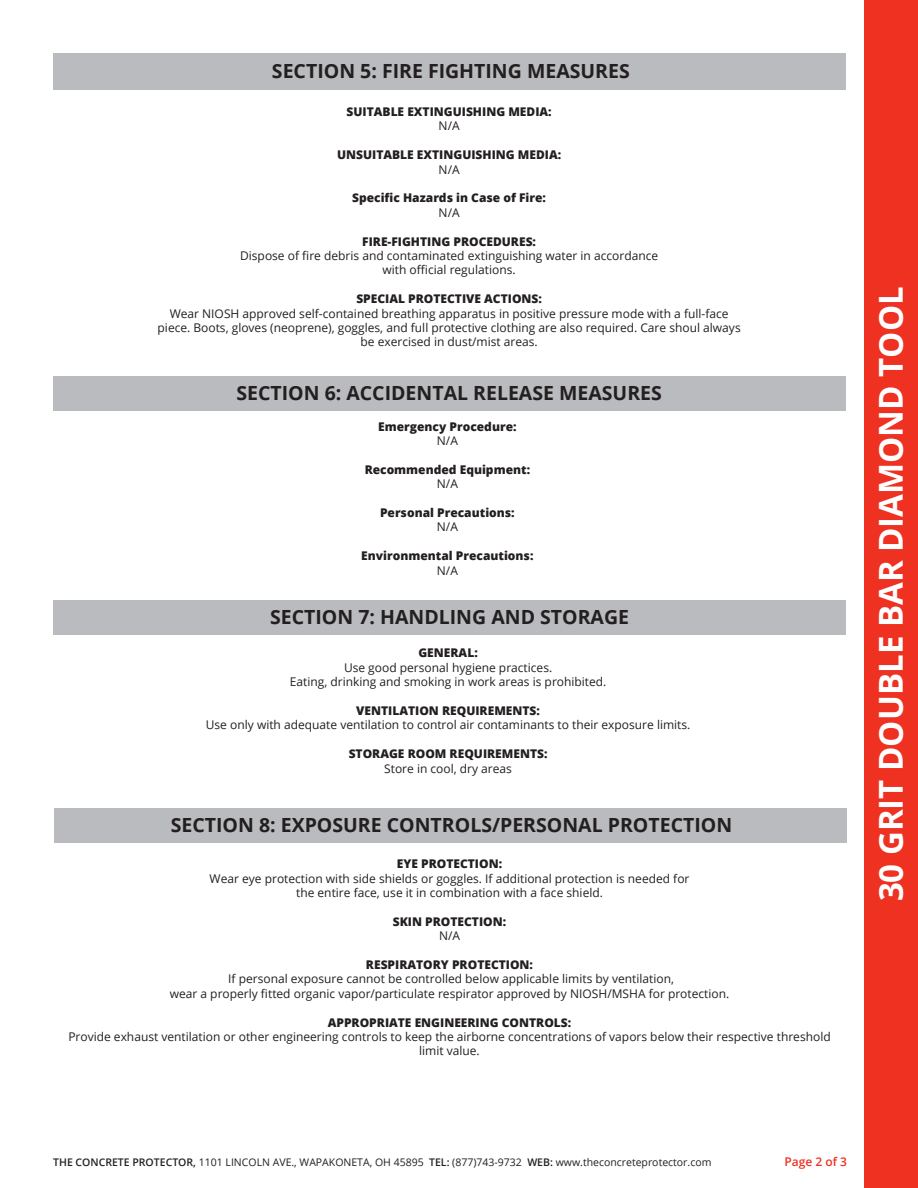
<style>
.page{position:relative;width:918px;height:1188px;background:#fff}
.page>*{position:absolute;margin:0;border:0;box-sizing:border-box;transform-origin:0 0}
.t1{font:700 33px "Open Sans";color:#fff}
.t2{font:700 19.5px "Open Sans";color:#231f20}
.t3{font:12px/14.4px "Open Sans";color:#231f20;text-align:center}
.t4{font:800 12px "Open Sans";color:#231f20}
.t5{font:600 12px "Open Sans";color:#ef3122}
.t6{font:10.5px "Open Sans";color:#231f20}
.s1{font-weight:600}
</style>
<div class="page">
<div style="left:864px;top:0;width:54px;height:1188px;background:#ef3122"></div>
<div style="left:54px;top:53px;width:792px;height:37px;background:#babbbe"></div>
<div style="left:53px;top:376px;width:793px;height:34px;background:#babbbe"></div>
<div style="left:54px;top:600px;width:792px;height:34px;background:#babbbe"></div>
<div style="left:54px;top:808px;width:792px;height:35px;background:#babbbe"></div>
<p class="t2" style="left:272px;top:57px;width:359px">SECTION 5: FIRE FIGHTING MEASURES</p>
<p class="t4" style="left:347px;top:102px;width:207px">SUITABLE EXTINGUISHING MEDIA:</p>
<p class="t3" style="left:439px;top:118px;width:23px">N/A</p>
<p class="t4" style="left:337px;top:146px;width:226px">UNSUITABLE EXTINGUISHING MEDIA:</p>
<p class="t3" style="left:439px;top:162px;width:23px">N/A</p>
<p class="t4" style="left:352px;top:189px;width:195px">Specific Hazards in Case of Fire:</p>
<p class="t3" style="left:439px;top:205px;width:23px">N/A</p>
<p class="t4" style="left:362px;top:232px;width:175px">FIRE-FIGHTING PROCEDURES:</p>
<p class="t3" style="left:240px;top:248px;width:420px">Dispose of fire debris and contaminated extinguishing water in accordance</p>
<p class="t3" style="left:383px;top:262px;width:135px">with official regulations.</p>
<p class="t4" style="left:356px;top:290px;width:187px">SPECIAL PROTECTIVE ACTIONS:</p>
<p class="t3" style="left:170px;top:306px;width:560px">Wear NIOSH approved self-contained breathing apparatus in positive pressure mode with a full-face</p>
<p class="t3" style="left:158px;top:320px;width:585px">piece. Boots, gloves (neoprene), goggles, and full protective clothing are also required. Care shoul always</p>
<p class="t3" style="left:361px;top:334px;width:179px">be exercised in dust/mist areas.</p>
<p class="t2" style="left:236px;top:379px;width:427px">SECTION 6: ACCIDENTAL RELEASE MEASURES</p>
<p class="t4" style="left:378px;top:417px;width:140px">Emergency Procedure:</p>
<p class="t3" style="left:437px;top:433px;width:23px">N/A</p>
<p class="t4" style="left:365px;top:460px;width:167px">Recommended Equipment:</p>
<p class="t3" style="left:437px;top:476px;width:23px">N/A</p>
<p class="t4" style="left:380px;top:503px;width:136px">Personal Precautions:</p>
<p class="t3" style="left:437px;top:519px;width:23px">N/A</p>
<p class="t4" style="left:361px;top:547px;width:174px">Environmental Precautions:</p>
<p class="t3" style="left:437px;top:563px;width:23px">N/A</p>
<p class="t2" style="left:270px;top:603px;width:360px">SECTION 7: HANDLING AND STORAGE</p>
<p class="t4" style="left:418px;top:644px;width:61px">GENERAL:</p>
<p class="t3" style="left:344px;top:660px;width:210px">Use good personal hygiene practices.</p>
<p class="t3" style="left:290px;top:674px;width:318px">Eating, drinking and smoking in work areas is prohibited.</p>
<p class="t4" style="left:356px;top:701px;width:185px">VENTILATION REQUIREMENTS:</p>
<p class="t3" style="left:206px;top:717px;width:486px">Use only with adequate ventilation to control air contaminants to their exposure limits.</p>
<p class="t4" style="left:349px;top:745px;width:200px">STORAGE ROOM REQUIREMENTS:</p>
<p class="t3" style="left:384px;top:761px;width:129px">Store in cool, dry areas</p>
<p class="t2" style="left:171px;top:811px;width:563px">SECTION 8: EXPOSURE CONTROLS/PERSONAL PROTECTION</p>
<p class="t4" style="left:397px;top:855px;width:107px">EYE PROTECTION:</p>
<p class="t3" style="left:210px;top:871px;width:481px">Wear eye protection with side shields or goggles. If additional protection is needed for</p>
<p class="t3" style="left:296px;top:885px;width:308px">the entire face, use it in combination with a face shield.</p>
<p class="t4" style="left:393px;top:912px;width:115px">SKIN PROTECTION:</p>
<p class="t3" style="left:439px;top:928px;width:23px">N/A</p>
<p class="t4" style="left:366px;top:956px;width:169px">RESPIRATORY PROTECTION:</p>
<p class="t3" style="left:228px;top:972px;width:447px">If personal exposure cannot be controlled below applicable limits by ventilation,</p>
<p class="t3" style="left:170px;top:986px;width:561px">wear a properly fitted organic vapor/particulate respirator approved by NIOSH/MSHA for protection.</p>
<p class="t4" style="left:328px;top:1013px;width:245px">APPROPRIATE ENGINEERING CONTROLS:</p>
<p class="t3" style="left:68px;top:1029px;width:764px">Provide exhaust ventilation or other engineering controls to keep the airborne concentrations of vapors below their respective threshold limit value.</p>
<p class="t1" style="left:867px;top:901px;width:616px;rotate:-90deg">30 GRIT DOUBLE BAR DIAMOND TOOL</p>
<p class="t6" style="left:53px;top:1155px;width:660px"><span class="s1">THE CONCRETE PROTECTOR,</span> 1101 LINCOLN AVE., WAPAKONETA, OH 45895 <span class="s1">TEL:</span> (877)743-9732 <span class="s1">WEB:</span> www.theconcreteprotector.com</p>
<p class="t5" style="left:784px;top:1153px;width:64px">Page 2 of 3</p>
</div>
